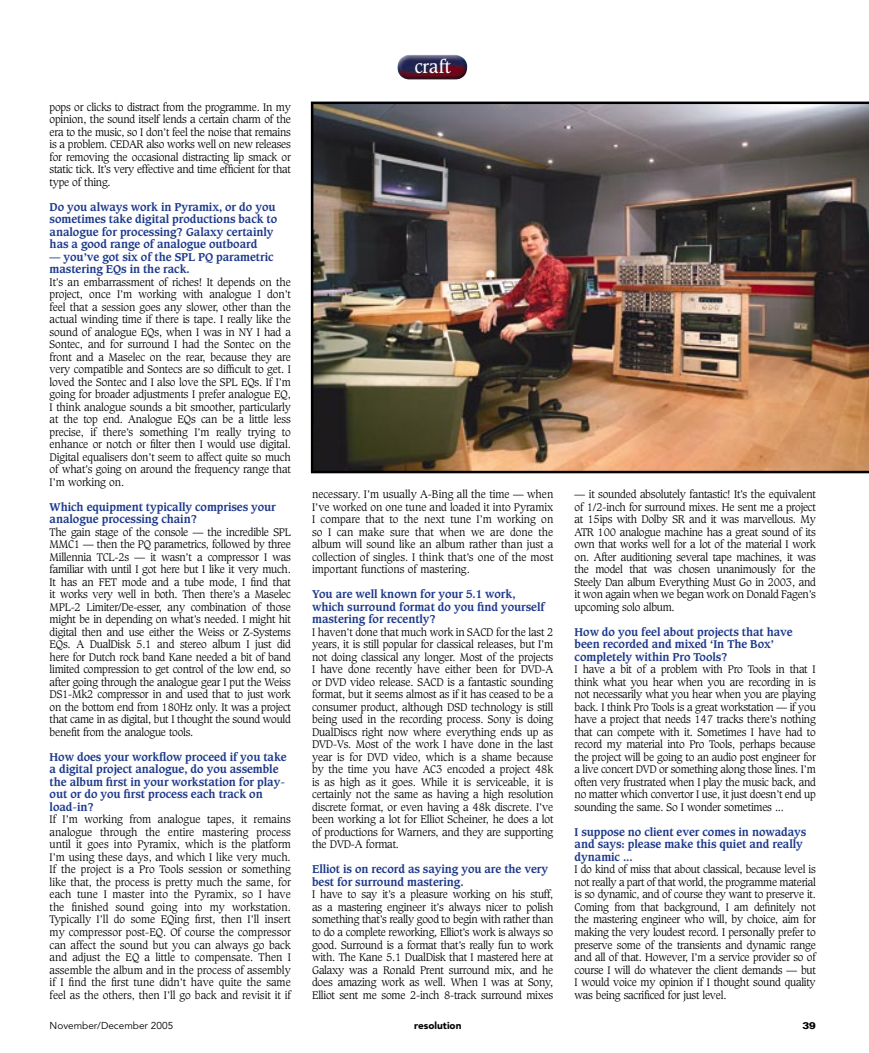
<style>
.page{position:relative;width:869px;height:1053px;background:#fff}
.page>*{position:absolute;margin:0;border:0;box-sizing:border-box;transform-origin:0 0}
.t1{font:17.5px "Caxton";color:#fff}
.QUESTIONS{font:700 11px/12.5px "Caxton";letter-spacing:-.005em;color:#1d398a}
.MAIN_Body_Text__No_Indent{font:300 10.62px/12.5px "Caxton";letter-spacing:-.02em;color:#000;text-align:justify}
.t2{font:10px "Avenir";color:#000}
.t3{font:900 10px "Avenir";color:#000}
.t4{font:700 10px "Folio";color:#000}
</style>
<div class="page">
<img style="left:397px;top:55px;width:70px;height:24px">
<img style="left:311px;top:102px;width:557px;height:371px">
<p class="MAIN_Body_Text__No_Indent" style="left:50px;top:101px;width:242px">pops or clicks to distract from the programme. In my opinion, the sound itself lends a certain charm of the era to the music, so I don’t feel the noise that remains is a problem. CEDAR also works well on new releases for removing the occasional distracting lip smack or static tick. It’s very effective and time efficient for that type of thing.</p>
<p class="QUESTIONS" style="left:50px;top:200px;width:229px">Do you always work in Pyramix, or do you sometimes take digital productions back to analogue for processing? Galaxy certainly has a good range of analogue outboard</p>
<p class="QUESTIONS" style="left:50px;top:250px;width:225px">— you’ve got six of the SPL PQ parametric mastering EQs in the rack.</p>
<p class="MAIN_Body_Text__No_Indent" style="left:50px;top:276px;width:242px">It’s an embarrassment of riches! It depends on the project, once I’m working with analogue I don’t feel that a session goes any slower, other than the actual winding time if there is tape. I really like the sound of analogue EQs, when I was in NY I had a Sontec, and for surround I had the Sontec on the front and a Maselec on the rear, because they are very compatible and Sontecs are so difficult to get. I loved the Sontec and I also love the SPL EQs. If I’m going for broader adjustments I prefer analogue EQ, I think analogue sounds a bit smoother, particularly at the top end. Analogue EQs can be a little less precise, if there’s something I’m really trying to enhance or notch or filter then I would use digital.<br>Digital equalisers don’t seem to affect quite so much of what’s going on around the frequency range that I’m working on.</p>
<p class="QUESTIONS" style="left:50px;top:500px;width:228px">Which equipment typically comprises your analogue processing chain?</p>
<p class="MAIN_Body_Text__No_Indent" style="left:50px;top:526px;width:242px">The gain stage of the console — the incredible SPL MMC1 — then the PQ parametrics, followed by three Millennia TCL-2s — it wasn’t a compressor I was familiar with until I got here but I like it very much.<br>It has an FET mode and a tube mode, I find that it works very well in both. Then there’s a Maselec MPL-2 Limiter/De-esser, any combination of those might be in depending on what’s needed. I might hit digital then and use either the Weiss or Z-Systems EQs. A DualDisk 5.1 and stereo album I just did here for Dutch rock band Kane needed a bit of band limited compression to get control of the low end, so after going through the analogue gear I put the Weiss DS1-Mk2 compressor in and used that to just work on the bottom end from 180Hz only. It was a project that came in as digital, but I thought the sound would benefit from the analogue tools.</p>
<p class="QUESTIONS" style="left:50px;top:750px;width:238px">How does your workflow proceed if you take a digital project analogue, do you assemble the album first in your workstation for play&shy;out or do you first process each track on load-in?</p>
<p class="MAIN_Body_Text__No_Indent" style="left:50px;top:813px;width:242px">If I’m working from analogue tapes, it remains analogue through the entire mastering process until it goes into Pyramix, which is the platform I’m using these days, and which I like very much.<br>If the project is a Pro Tools session or something like that, the process is pretty much the same, for each tune I master into the Pyramix, so I have the finished sound going into my workstation.<br>Typically I’ll do some EQing first, then I’ll insert my compressor post-EQ. Of course the compressor can affect the sound but you can always go back and adjust the EQ a little to compensate. Then I assemble the album and in the process of assembly if I find the first tune didn’t have quite the same feel as the others, then I’ll go back and revisit it if</p>
<p class="t1" style="left:414px;top:56px;width:37px">craft</p>
<p class="MAIN_Body_Text__No_Indent" style="left:312px;top:488px;width:242px">necessary. I’m usually A-Bing all the time — when I’ve worked on one tune and loaded it into Pyramix I compare that to the next tune I’m working on so I can make sure that when we are done the album will sound like an album rather than just a collection of singles. I think that’s one of the most important functions of mastering.</p>
<p class="QUESTIONS" style="left:312px;top:588px;width:234px">You are well known for your 5.1 work, which surround format do you find yourself mastering for recently?</p>
<p class="MAIN_Body_Text__No_Indent" style="left:312px;top:626px;width:242px">I haven’t done that much work in SACD for the last 2 years, it is still popular for classical releases, but I’m not doing classical any longer. Most of the projects I have done recently have either been for DVD-A or DVD video release. SACD is a fantastic sounding format, but it seems almost as if it has ceased to be a consumer product, although DSD technology is still being used in the recording process. Sony is doing DualDiscs right now where everything ends up as DVD-Vs. Most of the work I have done in the last year is for DVD video, which is a shame because by the time you have AC3 encoded a project 48k is as high as it goes. While it is serviceable, it is certainly not the same as having a high resolution discrete format, or even having a 48k discrete. I’ve been working a lot for Elliot Scheiner, he does a lot of productions for Warners, and they are supporting the DVD-A format.</p>
<p class="QUESTIONS" style="left:312px;top:863px;width:237px">Elliot is on record as saying you are the very best for surround mastering.</p>
<p class="MAIN_Body_Text__No_Indent" style="left:312px;top:888px;width:242px">I have to say it’s a pleasure working on his stuff, as a mastering engineer it’s always nicer to polish something that’s really good to begin with rather than to do a complete reworking, Elliot’s work is always so good. Surround is a format that’s really fun to work with. The Kane 5.1 DualDisk that I mastered here at Galaxy was a Ronald Prent surround mix, and he does amazing work as well. When I was at Sony, Elliot sent me some 2-inch 8-track surround mixes</p>
<p class="MAIN_Body_Text__No_Indent" style="left:574px;top:488px;width:242px">— it sounded absolutely fantastic! It’s the equivalent of 1/2-inch for surround mixes. He sent me a project at 15ips with Dolby SR and it was marvellous. My ATR 100 analogue machine has a great sound of its own that works well for a lot of the material I work on. After auditioning several tape machines, it was the model that was chosen unanimously for the Steely Dan album Everything Must Go in 2003, and it won again when we began work on Donald Fagen’s upcoming solo album.</p>
<p class="QUESTIONS" style="left:574px;top:625px;width:219px">How do you feel about projects that have been recorded and mixed ‘In The Box’ completely within Pro Tools?</p>
<p class="MAIN_Body_Text__No_Indent" style="left:574px;top:663px;width:242px">I have a bit of a problem with Pro Tools in that I think what you hear when you are recording in is not necessarily what you hear when you are playing back. I think Pro Tools is a great workstation — if you have a project that needs 147 tracks there’s nothing that can compete with it. Sometimes I have had to record my material into Pro Tools, perhaps because the project will be going to an audio post engineer for a live concert DVD or something along those lines. I’m often very frustrated when I play the music back, and no matter which convertor I use, it just doesn’t end up sounding the same. So I wonder sometimes ...</p>
<p class="QUESTIONS" style="left:574px;top:825px;width:233px">I suppose no client ever comes in nowadays and says: please make this quiet and really dynamic ...</p>
<p class="MAIN_Body_Text__No_Indent" style="left:574px;top:863px;width:242px">I do kind of miss that about classical, because level is not really a part of that world, the programme material is so dynamic, and of course they want to preserve it.<br>Coming from that background, I am definitely not the mastering engineer who will, by choice, aim for making the very loudest record. I personally prefer to preserve some of the transients and dynamic range and all of that. However, I’m a service provider so of course I will do whatever the client demands — but I would voice my opinion if I thought sound quality was being sacrificed for just level.</p>
<p class="t2" style="left:50px;top:1019px;width:125px">November/December 2005</p>
<p class="t3" style="left:414px;top:1019px;width:49px">resolution</p>
<p class="t4" style="left:802px;top:1019px;width:15px">39</p>
</div>
